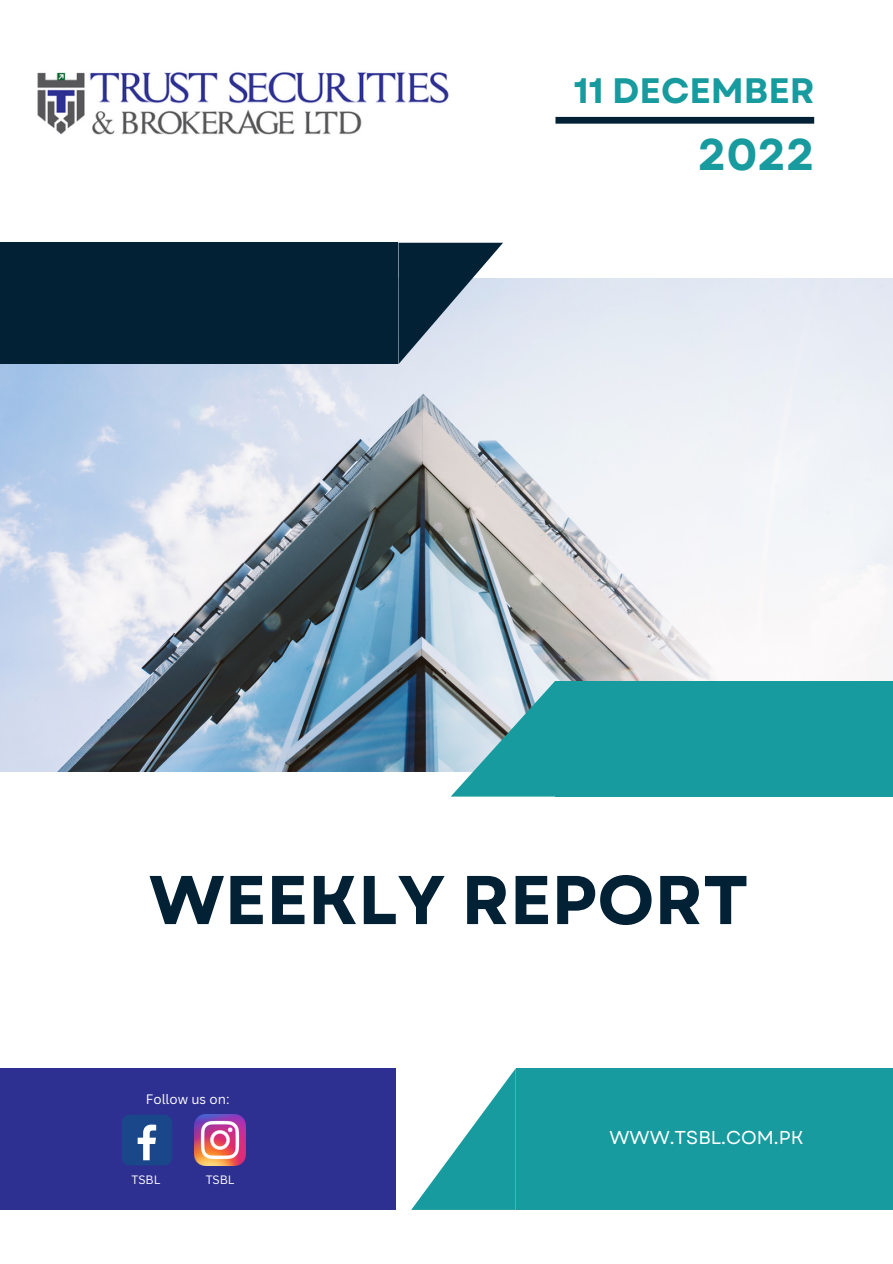
<style>
.page{position:relative;width:893px;height:1264px;background:#fff}
.page>*{position:absolute;margin:0;border:0;box-sizing:border-box;transform-origin:0 0}
.t1{font:700 68.7px "Garet";color:#022135}
.t2{font:700 44.4px "Garet";color:#179b9e}
.t3{font:700 35.4px "Garet";color:#179b9e}
.t4{font:18.6px "Garet";color:#fff}
.t5{font:13.35px "Canva Sans";color:#fff}
.t6{font:11.85px "Canva Sans";color:#fff}
</style>
<div class="page">
<svg style="left:412px;top:1069px;width:103px;height:140px"></svg>
<div style="left:0;top:1068px;width:396px;height:141px;background:#2e3091"></div>
<div style="left:516px;top:1068px;width:376px;height:141px;background:#179b9e"></div>
<div style="left:555px;top:117px;width:259px;height:7px;background:#022135"></div>
<img style="left:0;top:279px;width:892px;height:492px">
<div style="left:555px;top:680px;width:337px;height:116px;background:#179b9e"></div>
<svg style="left:450px;top:680px;width:105px;height:116px;background:#6fb3b9"></svg>
<svg style="left:398px;top:243px;width:105px;height:121px;background:#708393"></svg>
<div style="left:0;top:243px;width:398px;height:121px;background:#022135"></div>
<img style="left:37px;top:72px;width:412px;height:63px">
<div style="left:122px;top:1114px;width:50px;height:51px;background:#1a4789;border-radius:8px"></div>
<svg style="left:138px;top:1124px;width:18px;height:36px"></svg>
<img style="left:195px;top:1114px;width:50px;height:51px">
<h3 class="t3" style="left:573px;top:65px;width:242px">11 DECEMBER</h3>
<h2 class="t2" style="left:698px;top:123px;width:118px">2022</h2>
<h1 class="t1" style="left:149px;top:850px;width:601px">WEEKLY REPORT</h1>
<p class="t5" style="left:146px;top:1089px;width:85px">Follow us on:</p>
<p class="t6" style="left:131px;top:1171px;width:30px">TSBL</p>
<p class="t6" style="left:206px;top:1171px;width:30px">TSBL</p>
<p class="t4" style="left:609px;top:1124px;width:195px">WWW.TSBL.COM.PK</p>
</div>
